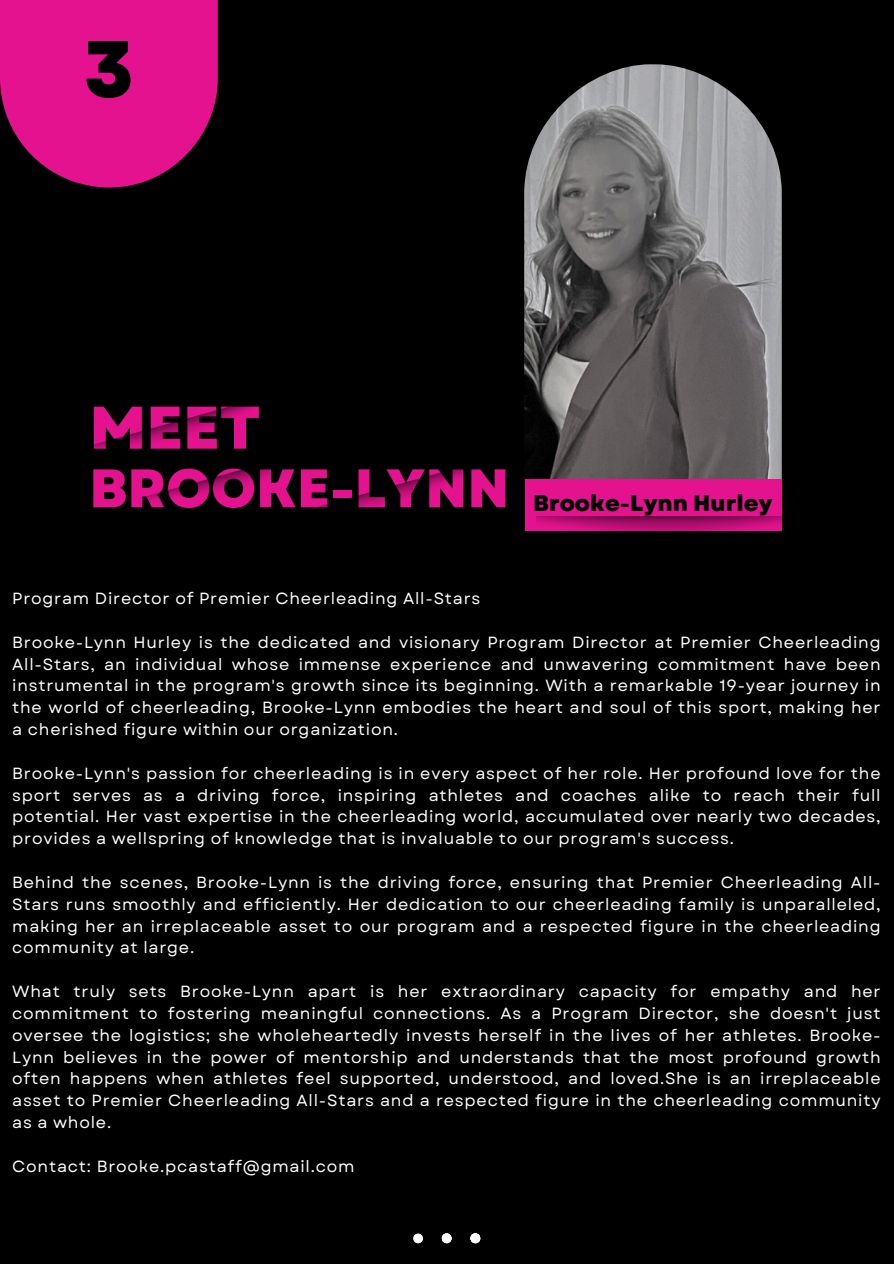
<style>
.page{position:relative;width:894px;height:1264px;background:#fff}
.page>*{position:absolute;margin:0;border:0;box-sizing:border-box;transform-origin:0 0}
.t1{font:800 79.65px "Garet";color:#000}
.t2{font:800 60px "Garet";color:#e4128f}
.t3{font:800 54px "Garet";color:#e4128f}
.t4{font:800 22.5px "Garet";color:#000}
.t5{font:16.2px/21.8px "Garet";letter-spacing:.05em;color:#fff;text-align:justify}
</style>
<div class="page">
<div style="left:0;top:0;width:893px;height:1263px;background:#000"></div>
<img style="left:524px;top:64px;width:257px;height:415px">
<div style="left:524px;top:479px;width:257px;height:52px;background:#e4128f"></div>
<img style="left:536px;top:516px;width:246px;height:15px">
<svg style="left:413px;top:1233px;width:10px;height:10px"></svg>
<svg style="left:442px;top:1233px;width:9px;height:10px"></svg>
<svg style="left:470px;top:1233px;width:10px;height:10px"></svg>
<svg style="left:0;top:0;width:218px;height:187px;background:#c70f7d"></svg>
<p class="t1" style="left:84px;top:12px;width:52px">3</p>
<p class="t2" style="left:89px;top:384px;width:173px">MEET</p>
<p class="t3" style="left:89px;top:449px;width:421px">BROOKE-LYNN</p>
<p class="t4" style="left:533px;top:486px;width:241px">Brooke-Lynn Hurley</p>
<p class="t5" style="left:12px;top:587px;width:469px">Program Director of Premier Cheerleading All-Stars</p>
<h2 class="t5" style="left:12px;top:631px;width:869px">Brooke-Lynn Hurley is the dedicated and visionary Program Director at Premier Cheerleading All-Stars, an individual whose immense experience and unwavering commitment have been instrumental in the program's growth since its beginning. With a remarkable 19-year journey in the world of cheerleading, Brooke-Lynn embodies the heart and soul of this sport, making her a cherished figure within our organization.</h2>
<p class="t5" style="left:12px;top:762px;width:869px">Brooke-Lynn's passion for cheerleading is in every aspect of her role. Her profound love for the sport serves as a driving force, inspiring athletes and coaches alike to reach their full potential. Her vast expertise in the cheerleading world, accumulated over nearly two decades, provides a wellspring of knowledge that is invaluable to our program's success.</p>
<p class="t5" style="left:12px;top:871px;width:869px">Behind the scenes, Brooke-Lynn is the driving force, ensuring that Premier Cheerleading All-Stars runs smoothly and efficiently. Her dedication to our cheerleading family is unparalleled, making her an irreplaceable asset to our program and a respected figure in the cheerleading community at large.</p>
<p class="t5" style="left:12px;top:980px;width:869px">What truly sets Brooke-Lynn apart is her extraordinary capacity for empathy and her commitment to fostering meaningful connections. As a Program Director, she doesn't just oversee the logistics; she wholeheartedly invests herself in the lives of her athletes. Brooke-Lynn believes in the power of mentorship and understands that the most profound growth often happens when athletes feel supported, understood, and loved.She is an irreplaceable asset to Premier Cheerleading All-Stars and a respected figure in the cheerleading community as a whole.</p>
<p class="t5" style="left:12px;top:1155px;width:344px">Contact: Brooke.pcastaff@gmail.com</p>
</div>
